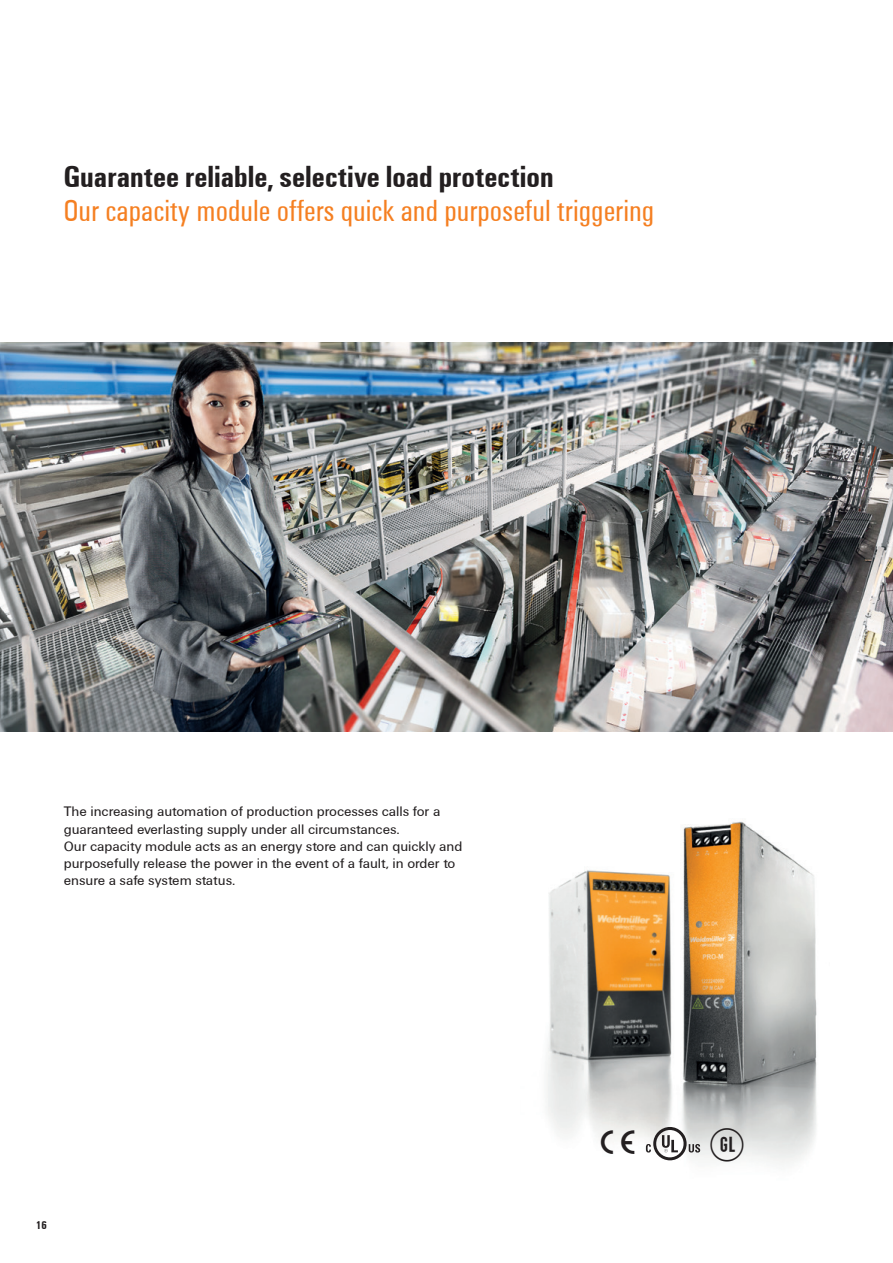
<style>
.page{position:relative;width:893px;height:1263px;background:#fff}
.page>*{position:absolute;margin:0;border:0;box-sizing:border-box;transform-origin:0 0}
.t1{font:34.5px "Weidmueller Spezial 99 Normal";color:#231f20}
.t2{font:31.5px "Weidmueller Condensed";color:#f57f21}
.t3{font:700 31.5px "Weidmueller Condensed";color:#231f20}
.t4{font:14.25px/17px "Weidmueller";color:#231f20}
.t5{font:700 11.7px "Weidmueller Condensed";color:#231f20}
</style>
<div class="page">
<img style="left:0;top:342px;width:893px;height:389px">
<img style="left:547px;top:821px;width:270px;height:342px">
<svg style="left:646px;top:1127px;width:54px;height:33px"></svg>
<h2 class="t3" style="left:64px;top:158px;width:491px">Guarantee reliable, selective load protection</h2>
<h2 class="t2" style="left:64px;top:192px;width:592px">Our capacity module offers quick and purposeful triggering</h2>
<p class="t4" style="left:64px;top:803px;width:400px">The increasing automation of production processes calls for a guaranteed everlasting supply under all circumstances.<br>Our capacity module acts as an energy store and can quickly and purposefully release the power in the event of a fault, in order to ensure a safe system status.</p>
<p class="t5" style="left:36px;top:1218px;width:12px">16</p>
<h1 class="t1" style="left:599px;top:1122px;width:39px">%</h1>
<h1 class="t1" style="left:710px;top:1122px;width:36px">u</h1>
</div>
